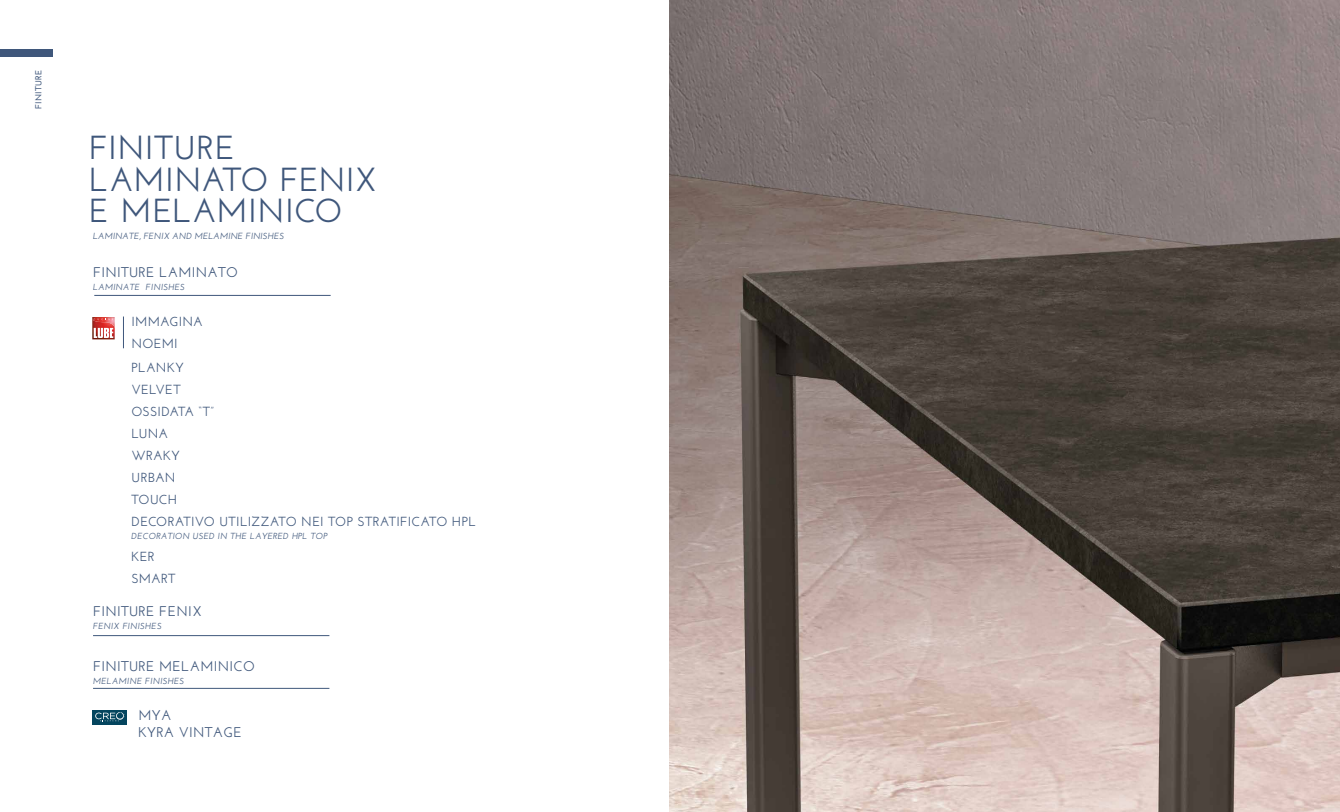
<style>
.page{position:relative;width:1340px;height:812px;background:#fff}
.page>*{position:absolute;margin:0;border:0;box-sizing:border-box;transform-origin:0 0}
.t1{font:600 33.25px/31.5px "Josefin Sans";letter-spacing:.015em;color:#3f577b}
.t2{font:600 14px/17.5px "Josefin Sans";letter-spacing:.02em;color:#3f577b}
.t3{font:600 13.12px/21.9px "Josefin Sans";letter-spacing:.015em;color:#3f577b}
.t4{font:italic 600 8.84px "Josefin Sans";color:#3f577b}
.t5{font:italic 600 8.75px "Josefin Sans";letter-spacing:.02em;color:#3f577b}
.t6{font:700 8.75px "Josefin Sans";letter-spacing:.025em;color:#3f577b}
</style>
<div class="page">
<svg style="left:92px;top:709px;width:35px;height:15px"></svg>
<svg style="left:95px;top:712px;width:29px;height:9px"></svg>
<img style="left:670px;top:0;width:669px;height:811px">
<svg style="left:92px;top:339px;width:23px;height:1px"></svg>
<img style="left:92px;top:338px;width:23px;height:1px">
<svg style="left:92px;top:317px;width:23px;height:21px"></svg>
<hr style="left:94px;top:295px;width:237px;height:1px;background:#3f577b">
<hr style="left:93px;top:634px;width:236px;height:1px;background:#3f577b">
<hr style="left:93px;top:687px;width:236px;height:1px;background:#3f577b">
<hr style="left:123px;top:316px;width:1px;height:32px;background:#3f577b">
<div style="left:0;top:49px;width:53px;height:8px;background:#3f577b"></div>
<p class="t6" style="left:33px;top:109px;width:40px;rotate:-90deg">FINITURE</p>
<h1 class="t1" style="left:89px;top:131px;width:289px">FINITURE<br>LAMINATO FENIX<br>E MELAMINICO</h1>
<p class="t4" style="left:93px;top:230px;width:193px">LAMINATE, FENIX AND MELAMINE FINISHES</p>
<p class="t2" style="left:93px;top:263px;width:146px">FINITURE LAMINATO</p>
<p class="t5" style="left:93px;top:282px;width:94px">LAMINATE FINISHES</p>
<p class="t3" style="left:131px;top:311px;width:73px">IMMAGINA<br>NOEMI</p>
<p class="t3" style="left:131px;top:356px;width:346px">PLANKY<br>VELVET<br>OSSIDATA “T”<br>LUNA<br>WRAKY<br>URBAN<br>TOUCH<br>DECORATIVO UTILIZZATO NEI TOP STRATIFICATO HPL</p>
<p class="t5" style="left:131px;top:530px;width:197px">DECORATION USED IN THE LAYERED HPL TOP</p>
<p class="t3" style="left:131px;top:545px;width:46px">KER<br>SMART</p>
<p class="t2" style="left:93px;top:602px;width:110px">FINITURE FENIX</p>
<p class="t5" style="left:93px;top:620px;width:70px">FENIX FINISHES</p>
<p class="t2" style="left:93px;top:657px;width:163px">FINITURE MELAMINICO</p>
<p class="t5" style="left:93px;top:675px;width:93px">MELAMINE FINISHES</p>
<p class="t2" style="left:138px;top:705px;width:105px">MYA<br>KYRA VINTAGE</p>
</div>
